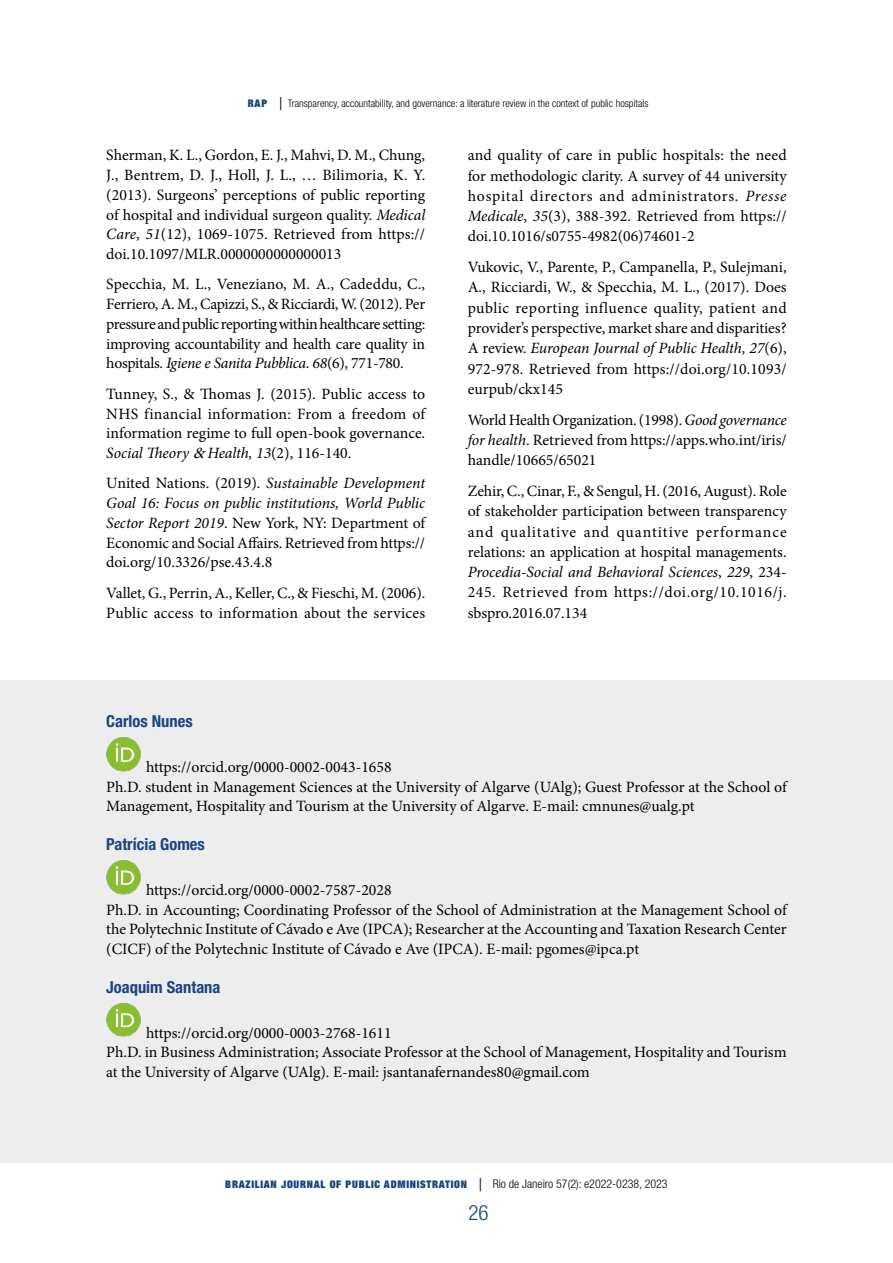
<style>
.page{position:relative;width:893px;height:1263px;background:#fff}
.page>*{position:absolute;margin:0;border:0;box-sizing:border-box;transform-origin:0 0}
.t1{font:300 condensed 21px "Helvetica Neue LT Std";color:#184480}
.t2{font:700 condensed 16.5px "Helvetica Neue LT Std";color:#184480}
.t3{font:15.75px/20.2px "Minion Pro";color:#000;text-align:justify}
.t4{font:300 condensed 10.5px "Helvetica Neue LT Std";color:#000}
.t5{font:900 expanded 10.5px "Helvetica Neue";letter-spacing:.07em;color:#184480}
.s1{font-family:"Helvetica Neue";font-weight:900;font-stretch:expanded;color:#184480}
.s2{font-size:18px}
.s3{font-style:italic}
.s4{font-family:"Helvetica Neue LT Std";font-weight:300;font-stretch:condensed;font-size:18px;color:#000}
.s5{font-family:"Helvetica Neue LT Std";font-weight:300;font-stretch:condensed;font-size:12px;color:#000}
</style>
<div class="page">
<div style="left:0;top:681px;width:892px;height:482px;background:#ededed"></div>
<img style="left:106px;top:737px;width:35px;height:35px">
<img style="left:106px;top:860px;width:35px;height:35px">
<img style="left:106px;top:1003px;width:35px;height:34px">
<p class="t4" style="left:248px;top:98px;width:402px"><span class="s1">RAP</span> <span class="s2">|</span> Transparency, accountability, and governance: a literature review in the context of public hospitals</p>
<p class="t3" style="left:106px;top:145px;width:320px;line-height:19.8px">Sherman, K. L., Gordon, E. J., Mahvi, D. M., Chung, J., Bentrem, D. J., Holl, J. L., … Bilimoria, K. Y. (2013). Surgeons’ perceptions of public reporting of hospital and individual surgeon quality. <span class="s3">Medical Care</span>, <span class="s3">51</span>(12), 1069-1075. Retrieved from https:// doi.10.1097/MLR.0000000000000013</p>
<p class="t3" style="left:106px;top:275px;width:320px;line-height:19.8px">Specchia, M. L., Veneziano, M. A., Cadeddu, C., Ferriero, A. M., Capizzi, S., &amp; Ricciardi, W. (2012). Per pressure and public reporting within healthcare setting: improving accountability and health care quality in hospitals. <span class="s3">Igiene e Sanita Pubblica</span>. <span class="s3">68</span>(6), 771-780.</p>
<p class="t3" style="left:106px;top:384px;width:320px;line-height:19.8px">Tunney, S., &amp; Thomas J. (2015). Public access to NHS financial information: From a freedom of information regime to full open-book governance.<br><span class="s3">Social Theory</span> <span class="s3">&amp;</span> <span class="s3">Health, 13</span>(2), 116-140.</p>
<p class="t3" style="left:106px;top:474px;width:320px;line-height:19.8px">United Nations. (2019). <span class="s3">Sustainable Development Goal 16: Focus on public institutions, World Public Sector Report 2019</span>. New York, NY: Department of Economic and Social Affairs. Retrieved from https:// doi.org/10.3326/pse.43.4.8</p>
<p class="t3" style="left:106px;top:583px;width:321px;line-height:19.8px">Vallet, G., Perrin, A., Keller, C., &amp; Fieschi, M. (2006).<br>Public access to information about the services</p>
<p class="t3" style="left:468px;top:145px;width:320px">and quality of care in public hospitals: the need for methodologic clarity. A survey of 44 university hospital directors and administrators. <span class="s3">Presse Medicale</span>, <span class="s3">35</span>(3), 388-392. Retrieved from https:// doi.10.1016/s0755-4982(06)74601-2</p>
<p class="t3" style="left:468px;top:257px;width:320px">Vukovic, V., Parente, P., Campanella, P., Sulejmani, A., Ricciardi, W., &amp; Specchia, M. L., (2017). Does public reporting influence quality, patient and provider’s perspective, market share and disparities?<br>A review. <span class="s3">European Journal of Public Health, 27</span>(6), 972-978. Retrieved from https://doi.org/10.1093/ eurpub/ckx145</p>
<p class="t3" style="left:468px;top:410px;width:320px">World Health Organization. (1998). <span class="s3">Good governance for health</span>. Retrieved from https://apps.who.int/iris/ handle/10665/65021</p>
<p class="t3" style="left:468px;top:481px;width:321px">Zehir, C., Cinar, F., &amp; Sengul, H. (2016, August). Role of stakeholder participation between transparency and qualitative and quantitive performance relations: an application at hospital managements.<br><span class="s3">Procedia-Social and Behavioral Sciences</span>, <span class="s3">229</span>, 234- 245. Retrieved from https://doi.org/10.1016/j. sbspro.2016.07.134</p>
<p class="t2" style="left:106px;top:711px;width:88px">Carlos Nunes</p>
<p class="t3" style="left:106px;top:757px;width:682px;line-height:19.5px;text-align:left;text-indent:40px">https://orcid.org/0000-0002-0043-1658<br>Ph.D. student in Management Sciences at the University of Algarve (UAlg); Guest Professor at the School of<br>Management, Hospitality and Tourism at the University of Algarve. E-mail: cmnunes@ualg.pt</p>
<p class="t2" style="left:106px;top:834px;width:100px">Patrícia Gomes</p>
<p class="t3" style="left:106px;top:880px;width:682px;line-height:19.5px;text-align:left;text-indent:40px">https://orcid.org/0000-0002-7587-2028<br>Ph.D. in Accounting; Coordinating Professor of the School of Administration at the Management School of the Polytechnic Institute of Cávado e Ave (IPCA); Researcher at the Accounting and Taxation Research Center (CICF) of the Polytechnic Institute of Cávado e Ave (IPCA). E-mail: pgomes@ipca.pt</p>
<p class="t2" style="left:106px;top:977px;width:116px">Joaquim Santana</p>
<p class="t3" style="left:106px;top:1023px;width:682px;line-height:19.5px;text-align:left;text-indent:40px">https://orcid.org/0000-0003-2768-1611<br>Ph.D. in Business Administration; Associate Professor at the School of Management, Hospitality and Tourism at the University of Algarve (UAlg). E-mail: jsantanafernandes80@gmail.com</p>
<p class="t5" style="left:225px;top:1177px;width:444px">BRAZILIAN JOURNAL OF PUBLIC ADMINISTRATION <span class="s4">|</span> <span class="s5">Rio de Janeiro 57(2): e2022-0238, 2023</span></p>
<h1 class="t1" style="left:468px;top:1200px;width:22px">26</h1>
</div>
